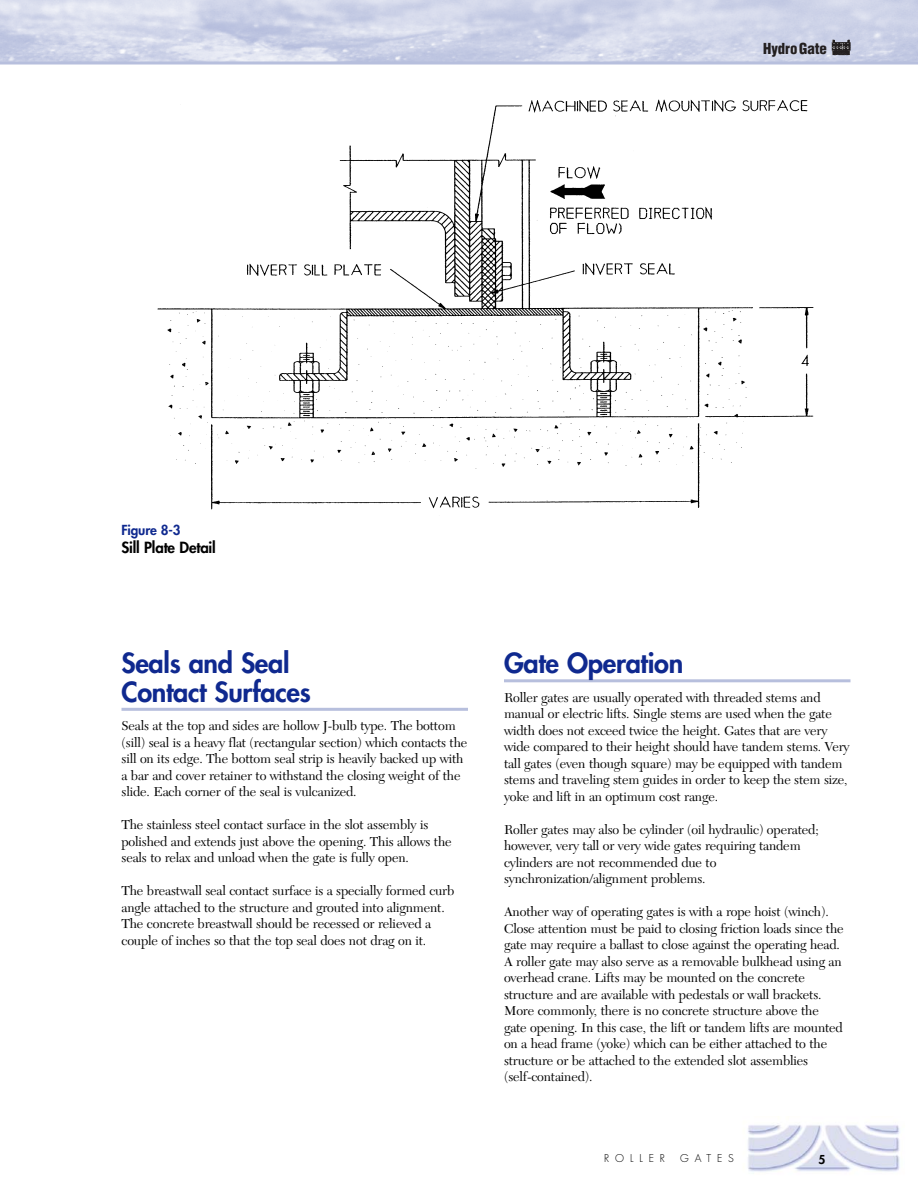
<style>
.page{position:relative;width:918px;height:1188px;background:#fff}
.page>*{position:absolute;margin:0;border:0;box-sizing:border-box;transform-origin:0 0}
.t1{font:800 27px/28.5px "Futura";letter-spacing:-.01em;color:#0f298f}
.t2{font:800 15px "Futura";letter-spacing:-.01em;color:#000}
.t3{font:900 condensed 14.85px "Helvetica";color:#231f20}
.t4{font:13.5px/16.5px "New Caledonia";letter-spacing:-.01em;color:#000}
.t5{font:800 13.5px "Futura";letter-spacing:-.01em;color:#0f298f}
.t6{font:800 12px "Futura";color:#000}
.t7{font:300 10.5px "Futura";letter-spacing:.56em;color:#000}
</style>
<div class="page">
<img style="left:0;top:0;width:918px;height:62px">
<div style="left:832px;top:43px;width:18px;height:7px;border:1px solid #231f20"></div>
<svg style="left:833px;top:40px;width:17px;height:15px"></svg>
<img style="left:748px;top:1125px;width:152px;height:47px">
<hr style="left:0;top:62px;width:918px;height:2px;background:#b7bfdd">
<img style="left:157px;top:99px;width:657px;height:411px">
<hr style="left:122px;top:708px;width:346px;height:3px;background:#b7bfdd">
<hr style="left:504px;top:679px;width:346px;height:3px;background:#b7bfdd">
<p class="t3" style="left:763px;top:43px;width:65px">HydroGate</p>
<p class="t5" style="left:122px;top:524px;width:61px">Figure 8-3</p>
<p class="t2" style="left:122px;top:541px;width:96px">Sill Plate Detail</p>
<h1 class="t1" style="left:122px;top:651px;width:191px">Seals and Seal<br>Contact Surfaces</h1>
<p class="t4" style="left:122px;top:719px;width:347px">Seals at the top and sides are hollow J-bulb type. The bottom (sill) seal is a heavy flat (rectangular section) which contacts the sill on its edge. The bottom seal strip is heavily backed up with a bar and cover retainer to withstand the closing weight of the slide. Each corner of the seal is vulcanized.</p>
<p class="t4" style="left:122px;top:818px;width:332px">The stainless steel contact surface in the slot assembly is polished and extends just above the opening. This allows the seals to relax and unload when the gate is fully open.</p>
<p class="t4" style="left:122px;top:884px;width:334px">The breastwall seal contact surface is a specially formed curb angle attached to the structure and grouted into alignment.<br>The concrete breastwall should be recessed or relieved a couple of inches so that the top seal does not drag on it.</p>
<h1 class="t1" style="left:504px;top:651px;width:181px">Gate Operation</h1>
<p class="t4" style="left:504px;top:691px;width:347px">Roller gates are usually operated with threaded stems and manual or electric lifts. Single stems are used when the gate width does not exceed twice the height. Gates that are very wide compared to their height should have tandem stems. Very tall gates (even though square) may be equipped with tandem stems and traveling stem guides in order to keep the stem size, yoke and lift in an optimum cost range.</p>
<p class="t4" style="left:504px;top:823px;width:316px">Roller gates may also be cylinder (oil hydraulic) operated; however, very tall or very wide gates requiring tandem cylinders are not recommended due to synchronization/alignment problems.</p>
<p class="t4" style="left:504px;top:905px;width:341px">Another way of operating gates is with a rope hoist (winch).<br>Close attention must be paid to closing friction loads since the gate may require a ballast to close against the operating head.<br>A roller gate may also serve as a removable bulkhead using an overhead crane. Lifts may be mounted on the concrete structure and are available with pedestals or wall brackets.<br>More commonly, there is no concrete structure above the gate opening. In this case, the lift or tandem lifts are mounted on a head frame (yoke) which can be either attached to the structure or be attached to the extended slot assemblies (self-contained).</p>
<p class="t7" style="left:604px;top:1154px;width:62px">ROLLER</p>
<p class="t7" style="left:680px;top:1154px;width:55px">GATES</p>
<p class="t6" style="left:818px;top:1153px;width:8px">5</p>
</div>
